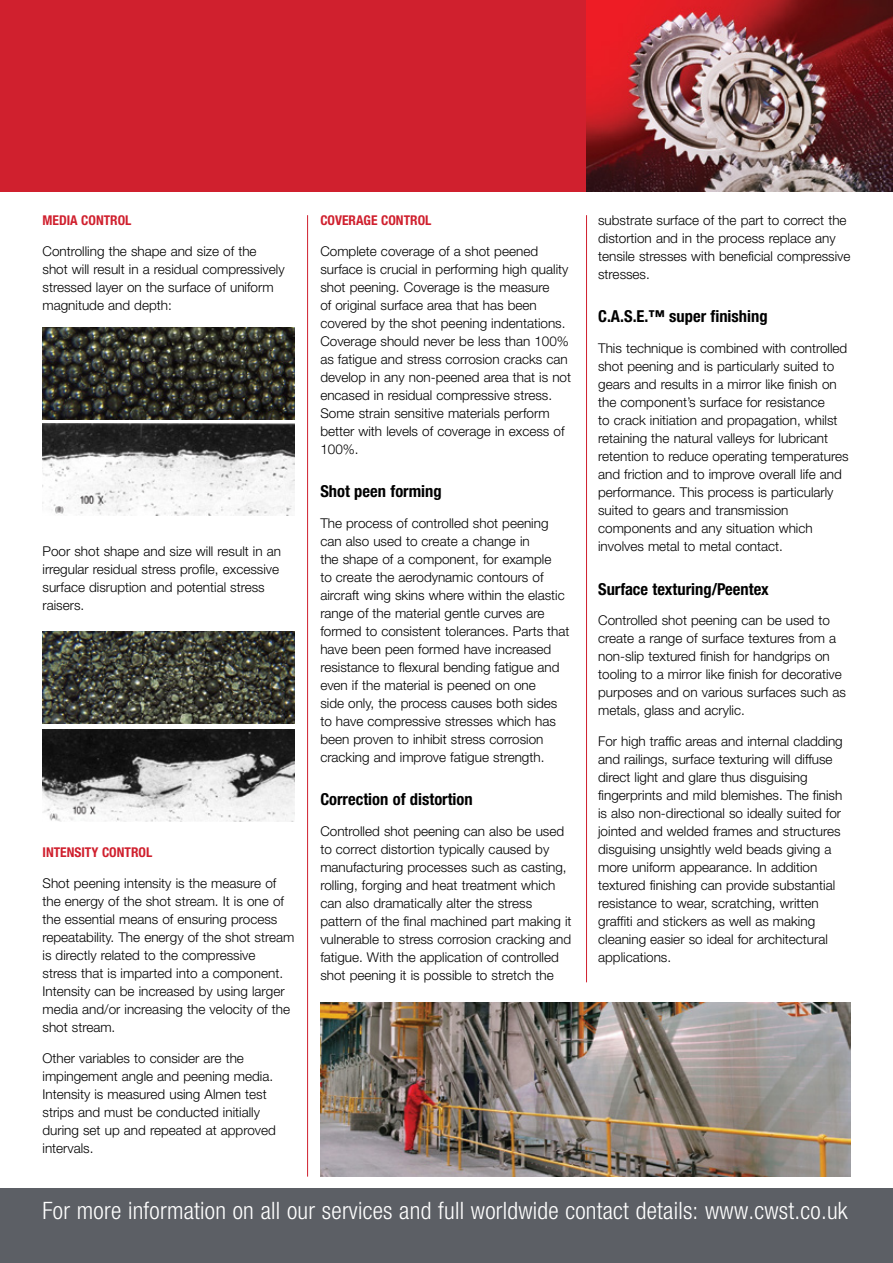
<style>
.page{position:relative;width:893px;height:1263px;background:#fff}
.page>*{position:absolute;margin:0;border:0;box-sizing:border-box;transform-origin:0 0}
.t1{font:300 condensed 24px "Helvetica Neue LT Std";letter-spacing:.01em;color:#fff}
.t2{font:700 condensed 16.5px "Helvetica Neue LT Std";color:#000}
.t3{font:300 13.5px/18px "Helvetica Neue LT Std";color:#000}
.t4{font:700 condensed 13.5px "Helvetica Neue LT Std";color:#d0202e}
</style>
<div class="page">
<div style="left:0;top:1188px;width:893px;height:75px;background:#5c5f65"></div>
<div style="left:0;top:0;width:893px;height:191px;background:#d0202e"></div>
<hr style="left:307px;top:215px;width:1px;height:961px;background:#d0202e">
<hr style="left:586px;top:215px;width:1px;height:767px;background:#d0202e">
<img style="left:586px;top:0;width:307px;height:191px">
<img style="left:43px;top:631px;width:252px;height:93px">
<img style="left:43px;top:730px;width:252px;height:92px">
<img style="left:43px;top:327px;width:252px;height:93px">
<img style="left:43px;top:423px;width:252px;height:93px">
<img style="left:320px;top:1003px;width:530px;height:173px">
<p class="t4" style="left:43px;top:212px;width:91px">MEDIA CONTROL</p>
<p class="t3" style="left:43px;top:241px;width:244px">Controlling the shape and size of the shot will result in a residual compressively stressed layer on the surface of uniform magnitude and depth:</p>
<p class="t3" style="left:43px;top:542px;width:240px">Poor shot shape and size will result in an irregular residual stress profile, excessive surface disruption and potential stress raisers.</p>
<p class="t4" style="left:43px;top:844px;width:111px">INTENSITY CONTROL</p>
<p class="t3" style="left:43px;top:874px;width:253px">Shot peening intensity is the measure of the energy of the shot stream. It is one of the essential means of ensuring process repeatability. The energy of the shot stream is directly related to the compressive<br>stress that is imparted into a component.<br>Intensity can be increased by using larger media and/or increasing the velocity of the shot stream.</p>
<p class="t3" style="left:43px;top:1048px;width:235px">Other variables to consider are the impingement angle and peening media.<br>Intensity is measured using Almen test strips and must be conducted initially during set up and repeated at approved intervals.</p>
<p class="t4" style="left:320px;top:212px;width:113px">COVERAGE CONTROL</p>
<p class="t3" style="left:320px;top:241px;width:252px">Complete coverage of a shot peened surface is crucial in performing high quality shot peening. Coverage is the measure<br>of original surface area that has been covered by the shot peening indentations.<br>Coverage should never be less than 100% as fatigue and stress corrosion cracks can develop in any non-peened area that is not encased in residual compressive stress.<br>Some strain sensitive materials perform better with levels of coverage in excess of 100%.</p>
<p class="t2" style="left:320px;top:481px;width:123px">Shot peen forming</p>
<p class="t3" style="left:320px;top:514px;width:251px">The process of controlled shot peening can also used to create a change in<br>the shape of a component, for example<br>to create the aerodynamic contours of aircraft wing skins where within the elastic range of the material gentle curves are formed to consistent tolerances. Parts that have been peen formed have increased resistance to flexural bending fatigue and even if the material is peened on one<br>side only, the process causes both sides to have compressive stresses which has been proven to inhibit stress corrosion cracking and improve fatigue strength.</p>
<p class="t2" style="left:320px;top:789px;width:154px">Correction of distortion</p>
<p class="t3" style="left:320px;top:822px;width:253px">Controlled shot peening can also be used to correct distortion typically caused by manufacturing processes such as casting, rolling, forging and heat treatment which can also dramatically alter the stress pattern of the final machined part making it vulnerable to stress corrosion cracking and fatigue. With the application of controlled shot peening it is possible to stretch the</p>
<p class="t3" style="left:598px;top:211px;width:254px">substrate surface of the part to correct the distortion and in the process replace any tensile stresses with beneficial compressive stresses.</p>
<p class="t2" style="left:598px;top:306px;width:171px">C.A.S.E.™ super finishing</p>
<p class="t3" style="left:598px;top:339px;width:252px">This technique is combined with controlled shot peening and is particularly suited to gears and results in a mirror like finish on the component’s surface for resistance<br>to crack initiation and propagation, whilst retaining the natural valleys for lubricant retention to reduce operating temperatures and friction and to improve overall life and performance. This process is particularly suited to gears and transmission components and any situation which involves metal to metal contact.</p>
<p class="t2" style="left:598px;top:579px;width:172px">Surface texturing/Peentex</p>
<p class="t3" style="left:598px;top:611px;width:249px">Controlled shot peening can be used to create a range of surface textures from a non-slip textured finish for handgrips on tooling to a mirror like finish for decorative purposes and on various surfaces such as metals, glass and acrylic.</p>
<p class="t3" style="left:598px;top:732px;width:246px">For high traffic areas and internal cladding and railings, surface texturing will diffuse direct light and glare thus disguising fingerprints and mild blemishes. The finish is also non-directional so ideally suited for jointed and welded frames and structures disguising unsightly weld beads giving a more uniform appearance. In addition textured finishing can provide substantial resistance to wear, scratching, written graffiti and stickers as well as making cleaning easier so ideal for architectural applications.</p>
<h1 class="t1" style="left:43px;top:1197px;width:807px">For more information on all our services and full worldwide contact details: www.cwst.co.uk</h1>
</div>
